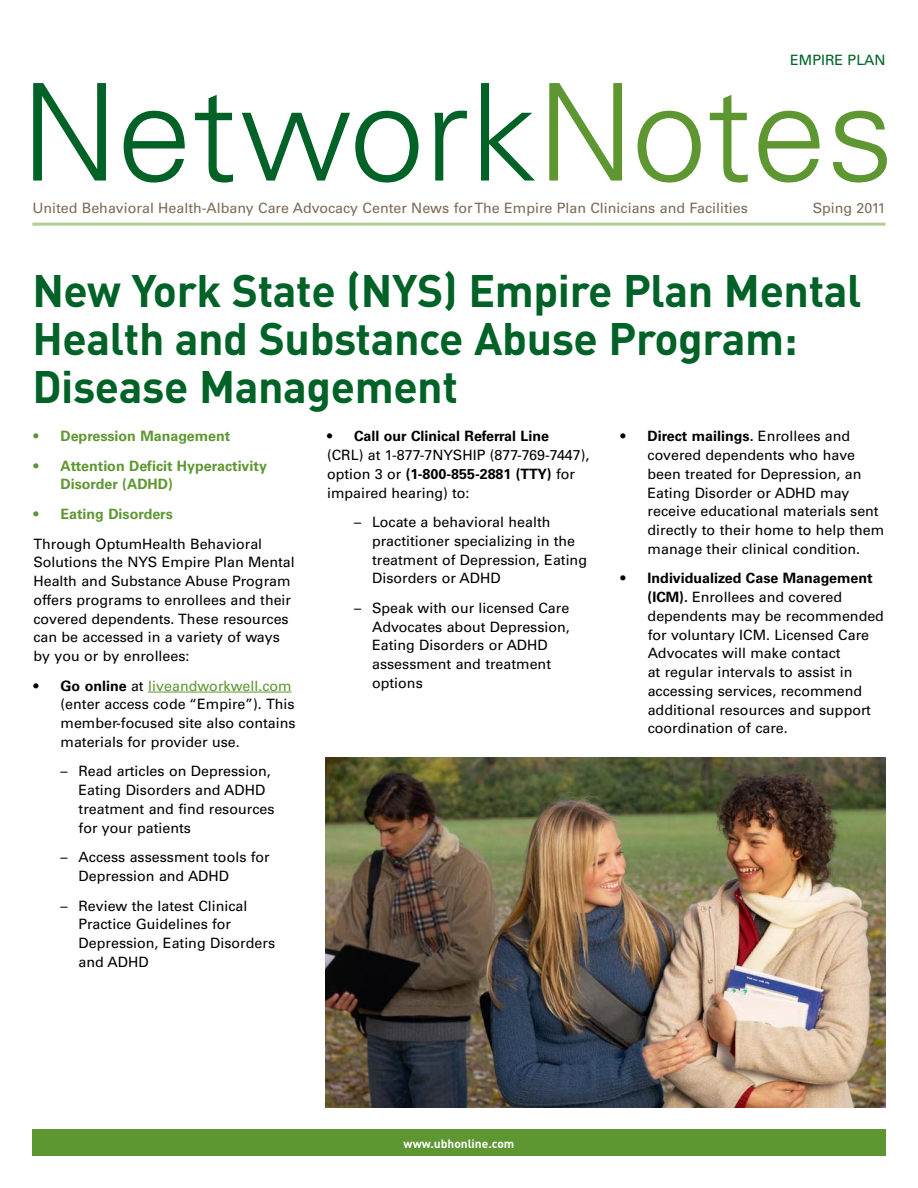
<style>
.page{position:relative;width:918px;height:1188px;background:#fff}
.page>*{position:absolute;margin:0;border:0;box-sizing:border-box;transform-origin:0 0}
.t1{font:300 135px "Univers";color:#006227}
.t2{font:700 45px/48px "DIN";letter-spacing:-.01em;color:#006227}
.t3{font:14.25px/18.8px "Univers";color:#000}
.t4{font:14.25px "Univers";color:#7c6a55}
.t5{font:700 14.25px/18.8px "Univers";color:#5e9732}
.t6{font:14.25px "Univers";color:#006227}
.t7{font:700 12px "DIN";color:#fff}
.s1{color:#5e9732}
.s2{font-weight:400}
.s3{font-weight:700;color:#5e9732}
.s4{font-weight:700}
</style>
<div class="page">
<hr style="left:148px;top:692px;width:144px;height:1px;background:#5e9732">
<div style="left:32px;top:1129px;width:854px;height:27px;background:#5e9732"></div>
<hr style="left:32px;top:223px;width:854px;height:3px;background:#b4cc95">
<img style="left:326px;top:757px;width:560px;height:350px">
<p class="t6" style="left:790px;top:51px;width:97px">EMPIRE PLAN</p>
<h1 class="t1" style="left:21px;top:51px;width:875px">Network<span class="s1">Notes</span></h1>
<p class="t4" style="left:32px;top:200px;width:717px">United Behavioral Health-Albany Care Advocacy Center News forThe Empire Plan Clinicians and Facilities</p>
<p class="t4" style="left:813px;top:200px;width:74px">Sping 2011</p>
<h2 class="t2" style="left:32px;top:265px;width:831px">New York State (NYS) Empire Plan Mental<br>Health and Substance Abuse Program:<br>Disease Management</h2>
<p class="t5" style="left:33px;top:427px;width:198px"><span class="s2">•</span> Depression Management</p>
<p class="t5" style="left:60px;top:456px;width:208px;text-indent:-27px"><span class="s2">•</span> Attention Deficit Hyperactivity<br>Disorder (ADHD)</p>
<p class="t3" style="left:33px;top:499px;width:230px;line-height:29.5px"><span class="s1">•</span> <span class="s3">Eating Disorders<br></span>Through OptumHealth Behavioral</p>
<p class="t3" style="left:33px;top:553px;width:263px">Solutions the NYS Empire Plan Mental Health and Substance Abuse Program offers programs to enrollees and their covered dependents. These resources can be accessed in a variety of ways by you or by enrollees:</p>
<p class="t3" style="left:61px;top:676px;width:236px;text-indent:-27px">• <span class="s4">Go online</span> at <span class="s1">liveandworkwell.com </span>(enter access code “Empire”). This member-focused site also contains materials for provider use.</p>
<p class="t3" style="left:79px;top:762px;width:197px;text-indent:-18px">– Read articles on Depression,<br>Eating Disorders and ADHD treatment and find resources for your patients</p>
<p class="t3" style="left:79px;top:848px;width:193px;text-indent:-18px">– Access assessment tools for<br>Depression and ADHD</p>
<p class="t3" style="left:79px;top:896px;width:198px;text-indent:-18px">– Review the latest Clinical<br>Practice Guidelines for<br>Depression, Eating Disorders and ADHD</p>
<p class="t3" style="left:327px;top:427px;width:264px">• <span class="s4">Call our Clinical Referral Line<br></span>(CRL) at 1-877-7NYSHIP (877-769-7447), option 3 or <span class="s4">(1-800-855-2881 (TTY)</span> for impaired hearing) to:</p>
<p class="t3" style="left:372px;top:513px;width:216px;text-indent:-18px">– Locate a behavioral health practitioner specializing in the treatment of Depression, Eating<br>Disorders or ADHD</p>
<p class="t3" style="left:372px;top:599px;width:199px;text-indent:-18px">– Speak with our licensed Care<br>Advocates about Depression,<br>Eating Disorders or ADHD assessment and treatment options</p>
<p class="t3" style="left:648px;top:427px;width:238px;text-indent:-27px">• <span class="s4">Direct mailings.</span> Enrollees and covered dependents who have been treated for Depression, an<br>Eating Disorder or ADHD may receive educational materials sent directly to their home to help them manage their clinical condition.</p>
<p class="t3" style="left:648px;top:569px;width:238px;text-indent:-27px">• <span class="s4">Individualized Case Management (ICM).</span> Enrollees and covered dependents may be recommended for voluntary ICM. Licensed Care<br>Advocates will make contact<br>at regular intervals to assist in accessing services, recommend additional resources and support coordination of care.</p>
<p class="t7" style="left:404px;top:1136px;width:112px">www.ubhonline.com</p>
</div>
